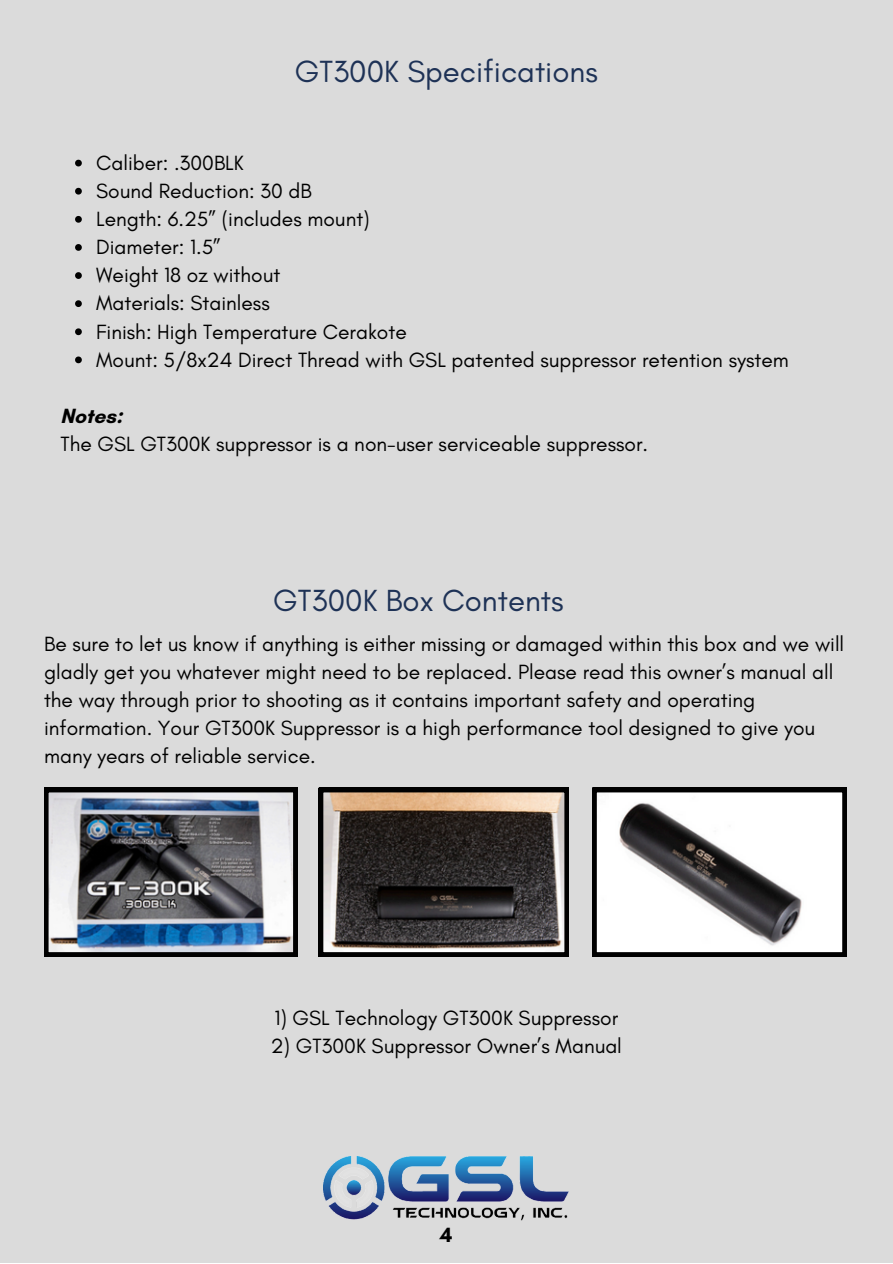
<style>
.page{position:relative;width:893px;height:1264px;background:#fff}
.page>*{position:absolute;margin:0;border:0;box-sizing:border-box;transform-origin:0 0}
.t1{font:31.05px "Glacial Indifference";color:#1e3256}
.t2{font:21px/28px "Glacial Indifference";color:#000}
.t3{font:700 21px "Glacial Indifference";color:#000}
</style>
<div class="page">
<div style="left:0;top:0;width:892px;height:1262px;background:#dbdbdb"></div>
<img style="left:324px;top:1156px;width:245px;height:65px">
<img style="left:44px;top:788px;width:253px;height:168px">
<svg style="left:319px;top:788px;width:249px;height:168px;background:#514a45"></svg>
<svg style="left:592px;top:788px;width:254px;height:168px;background:#bababa"></svg>
<svg style="left:75px;top:160px;width:7px;height:6px"></svg>
<svg style="left:75px;top:188px;width:7px;height:6px"></svg>
<svg style="left:75px;top:216px;width:7px;height:7px"></svg>
<svg style="left:75px;top:244px;width:7px;height:7px"></svg>
<svg style="left:75px;top:272px;width:7px;height:7px"></svg>
<svg style="left:75px;top:300px;width:7px;height:7px"></svg>
<svg style="left:75px;top:328px;width:7px;height:7px"></svg>
<svg style="left:75px;top:356px;width:7px;height:7px"></svg>
<p class="t1" style="left:295px;top:52px;width:304px">GT300K Specifications</p>
<p class="t2" style="left:96px;top:148px;width:149px">Caliber: .300BLK</p>
<p class="t2" style="left:96px;top:176px;width:217px">Sound Reduction: 30 dB</p>
<p class="t2" style="left:96px;top:205px;width:275px">Length: 6.25” (includes mount)</p>
<p class="t2" style="left:96px;top:233px;width:126px">Diameter: 1.5”</p>
<p class="t2" style="left:96px;top:261px;width:186px">Weight 18 oz without</p>
<p class="t2" style="left:96px;top:289px;width:175px">Materials: Stainless</p>
<p class="t2" style="left:96px;top:317px;width:312px">Finish: High Temperature Cerakote</p>
<p class="t2" style="left:96px;top:345px;width:694px">Mount: 5/8x24 Direct Thread with GSL patented suppressor retention system</p>
<p class="t3" style="left:60px;top:403px;width:64px">Notes:</p>
<p class="t2" style="left:60px;top:429px;width:589px">The GSL GT300K suppressor is a non-user serviceable suppressor.</p>
<p class="t1" style="left:273px;top:581px;width:292px">GT300K Box Contents</p>
<p class="t2" style="left:44px;top:629px;width:801px">Be sure to let us know if anything is either missing or damaged within this box and we will gladly get you whatever might need to be replaced. Please read this owner’s manual all the way through prior to shooting as it contains important safety and operating information. Your GT300K Suppressor is a high performance tool designed to give you many years of reliable service.</p>
<p class="t2" style="left:274px;top:1003px;width:345px">1) GSL Technology GT300K Suppressor</p>
<p class="t2" style="left:271px;top:1031px;width:352px">2) GT300K Suppressor Owner’s Manual</p>
<p class="t3" style="left:440px;top:1222px;width:14px">4</p>
</div>
